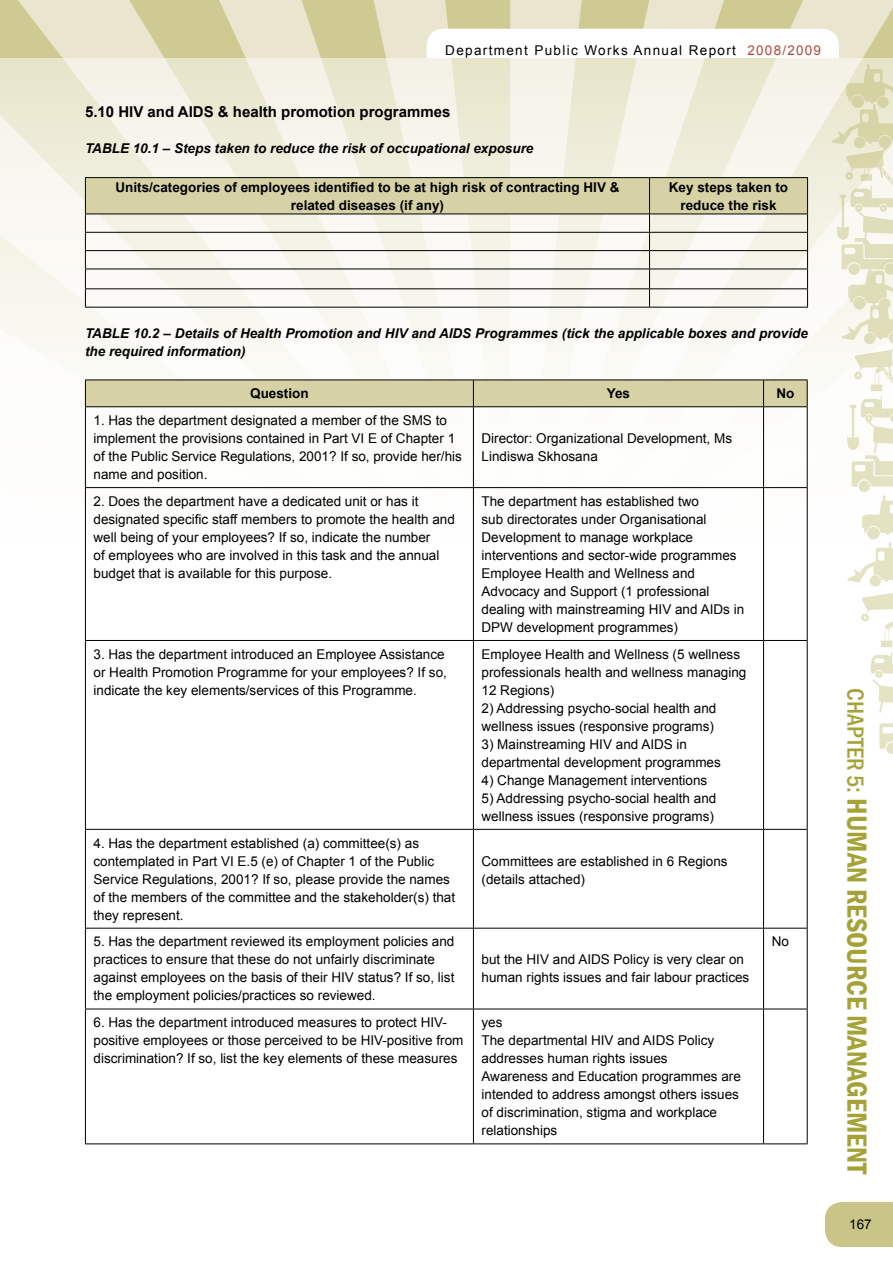
<style>
.page{position:relative;width:893px;height:1263px;background:#fff}
.page>*{position:absolute;margin:0;border:0;box-sizing:border-box;transform-origin:0 0}
.t1{font:600 condensed 28.5px "Franklin Gothic";color:#a5a338}
.t2{font:700 15px "Arial";color:#000}
.t3{font:13.5px/18px "Arial";color:#000}
.t4{font:italic 700 13.5px/18px "Arial";color:#000}
.t5{font:700 13.5px/18px "Arial";color:#000;text-align:center}
.t6{font:13.5px "Arial";letter-spacing:.1em;color:#000}
.s1{color:#ae4937}
.s2{font-weight:500;font-size:24px}
</style>
<div class="page">
<svg style="left:0;top:57px;width:893px;height:555px"></svg>
<svg style="left:0;top:0;width:893px;height:57px;background:#dcd8b3"></svg>
<div style="left:825px;top:1202px;width:68px;height:45px;background:#c9c487"></div>
<svg style="left:427px;top:29px;width:412px;height:29px"></svg>
<svg style="left:858px;top:480px;width:12px;height:12px"></svg>
<svg style="left:830px;top:64px;width:63px;height:424px"></svg>
<div style="left:870px;top:575px;width:11px;height:11px;background:#e4e3c3;border-radius:50%"></div>
<svg style="left:844px;top:542px;width:49px;height:40px"></svg>
<div style="left:867px;top:527px;width:13px;height:12px;background:#e3e2c2;border-radius:50%"></div>
<svg style="left:862px;top:495px;width:31px;height:40px"></svg>
<svg style="left:861px;top:592px;width:32px;height:162px"></svg>
<hr style="left:85px;top:177px;width:564px;height:1px;background:#000">
<hr style="left:649px;top:177px;width:159px;height:1px;background:#000">
<svg style="left:85px;top:178px;width:723px;height:129px"></svg>
<hr style="left:85px;top:307px;width:564px;height:1px;background:#000">
<hr style="left:649px;top:307px;width:159px;height:1px;background:#000">
<div style="left:85px;top:380px;width:723px;height:26px;background:#d6d2a5"></div>
<hr style="left:85px;top:406px;width:388px;height:1px;background:#000">
<hr style="left:85px;top:407px;width:1px;height:80px;background:#000">
<hr style="left:473px;top:406px;width:290px;height:1px;background:#000">
<hr style="left:473px;top:407px;width:1px;height:80px;background:#000">
<hr style="left:763px;top:406px;width:45px;height:1px;background:#000">
<hr style="left:763px;top:407px;width:1px;height:80px;background:#000">
<hr style="left:807px;top:407px;width:1px;height:80px;background:#000">
<hr style="left:85px;top:487px;width:388px;height:1px;background:#000">
<hr style="left:85px;top:488px;width:1px;height:152px;background:#000">
<hr style="left:473px;top:487px;width:290px;height:1px;background:#000">
<hr style="left:473px;top:488px;width:1px;height:152px;background:#000">
<hr style="left:763px;top:487px;width:45px;height:1px;background:#000">
<hr style="left:763px;top:488px;width:1px;height:152px;background:#000">
<hr style="left:807px;top:488px;width:1px;height:152px;background:#000">
<hr style="left:85px;top:640px;width:388px;height:1px;background:#000">
<hr style="left:85px;top:641px;width:1px;height:188px;background:#000">
<hr style="left:473px;top:640px;width:290px;height:1px;background:#000">
<hr style="left:473px;top:641px;width:1px;height:188px;background:#000">
<hr style="left:763px;top:640px;width:45px;height:1px;background:#000">
<hr style="left:763px;top:641px;width:1px;height:188px;background:#000">
<hr style="left:807px;top:641px;width:1px;height:188px;background:#000">
<hr style="left:85px;top:829px;width:388px;height:1px;background:#000">
<hr style="left:85px;top:830px;width:1px;height:98px;background:#000">
<hr style="left:473px;top:829px;width:290px;height:1px;background:#000">
<hr style="left:473px;top:830px;width:1px;height:98px;background:#000">
<hr style="left:763px;top:829px;width:45px;height:1px;background:#000">
<hr style="left:763px;top:830px;width:1px;height:98px;background:#000">
<hr style="left:807px;top:830px;width:1px;height:98px;background:#000">
<hr style="left:85px;top:928px;width:388px;height:1px;background:#000">
<hr style="left:85px;top:928px;width:1px;height:81px;background:#000">
<hr style="left:473px;top:928px;width:290px;height:1px;background:#000">
<hr style="left:473px;top:928px;width:1px;height:81px;background:#000">
<hr style="left:763px;top:928px;width:45px;height:1px;background:#000">
<hr style="left:763px;top:928px;width:1px;height:81px;background:#000">
<hr style="left:807px;top:928px;width:1px;height:81px;background:#000">
<hr style="left:85px;top:1009px;width:388px;height:1px;background:#000">
<hr style="left:85px;top:1009px;width:1px;height:134px;background:#000">
<hr style="left:473px;top:1009px;width:290px;height:1px;background:#000">
<hr style="left:473px;top:1009px;width:1px;height:134px;background:#000">
<hr style="left:763px;top:1009px;width:45px;height:1px;background:#000">
<hr style="left:763px;top:1009px;width:1px;height:134px;background:#000">
<hr style="left:807px;top:1009px;width:1px;height:134px;background:#000">
<hr style="left:85px;top:1143px;width:388px;height:1px;background:#000">
<hr style="left:473px;top:1143px;width:290px;height:1px;background:#000">
<hr style="left:763px;top:1143px;width:45px;height:1px;background:#000">
<p class="t6" style="left:445px;top:41px;width:377px">Department Public Works Annual Report <span class="s1">2008/2009</span></p>
<p class="t2" style="left:85px;top:101px;width:367px">5.10 HIV and AIDS &amp; health promotion programmes</p>
<p class="t4" style="left:85px;top:140px;width:450px">TABLE 10.1 – Steps taken to reduce the risk of occupational exposure</p>
<p class="t5" style="left:115px;top:178px;width:506px">Units/categories of employees identified to be at high risk of contracting HIV &amp; related diseases (if any)</p>
<p class="t5" style="left:669px;top:178px;width:121px">Key steps taken to reduce the risk</p>
<p class="t4" style="left:85px;top:324px;width:724px">TABLE 10.2 – Details of Health Promotion and HIV and AIDS Programmes (tick the applicable boxes and provide the required information)</p>
<p class="t5" style="left:250px;top:385px;width:60px">Question</p>
<p class="t5" style="left:607px;top:385px;width:25px">Yes</p>
<p class="t5" style="left:776px;top:385px;width:19px">No</p>
<p class="t3" style="left:94px;top:411px;width:370px">1. Has the department designated a member of the SMS to implement the provisions contained in Part VI E of Chapter 1 of the Public Service Regulations, 2001? If so, provide her/his name and position.</p>
<p class="t3" style="left:481px;top:429px;width:252px">Director: Organizational Development, Ms<br>Lindiswa Skhosana</p>
<p class="t3" style="left:94px;top:492px;width:363px">2. Does the department have a dedicated unit or has it designated specific staff members to promote the health and well being of your employees? If so, indicate the number<br>of employees who are involved in this task and the annual budget that is available for this purpose.</p>
<p class="t3" style="left:481px;top:492px;width:264px">The department has established two<br>sub directorates under Organisational Development to manage workplace interventions and sector-wide programmes Employee Health and Wellness and Advocacy and Support (1 professional dealing with mainstreaming HIV and AIDs in DPW development programmes)</p>
<p class="t3" style="left:94px;top:645px;width:355px">3. Has the department introduced an Employee Assistance or Health Promotion Programme for your employees? If so, indicate the key elements/services of this Programme.</p>
<p class="t3" style="left:481px;top:645px;width:266px">Employee Health and Wellness (5 wellness professionals health and wellness managing<br>12 Regions)</p>
<p class="t3" style="left:481px;top:699px;width:236px">2) Addressing psycho-social health and wellness issues (responsive programs)</p>
<p class="t3" style="left:481px;top:735px;width:241px">3) Mainstreaming HIV and AIDS in departmental development programmes</p>
<p class="t3" style="left:481px;top:771px;width:227px">4) Change Management interventions</p>
<p class="t3" style="left:481px;top:789px;width:236px">5) Addressing psycho-social health and wellness issues (responsive programs)</p>
<p class="t3" style="left:94px;top:834px;width:363px">4. Has the department established (a) committee(s) as contemplated in Part VI E.5 (e) of Chapter 1 of the Public Service Regulations, 2001? If so, please provide the names of the members of the committee and the stakeholder(s) that they represent.</p>
<p class="t3" style="left:481px;top:852px;width:248px">Committees are established in 6 Regions (details attached)</p>
<p class="t3" style="left:94px;top:932px;width:362px">5. Has the department reviewed its employment policies and practices to ensure that these do not unfairly discriminate against employees on the basis of their HIV status? If so, list the employment policies/practices so reviewed.</p>
<p class="t3" style="left:481px;top:950px;width:269px">but the HIV and AIDS Policy is very clear on human rights issues and fair labour practices</p>
<p class="t3" style="left:94px;top:1013px;width:371px">6. Has the department introduced measures to protect HIV&shy;positive employees or those perceived to be HIV-positive from discrimination? If so, list the key elements of these measures</p>
<p class="t3" style="left:481px;top:1013px;width:261px">yes<br>The departmental HIV and AIDS Policy addresses human rights issues<br>Awareness and Education programmes are intended to address amongst others issues of discrimination, stigma and workplace relationships</p>
<p class="t3" style="left:772px;top:932px;width:19px">No</p>
<h1 class="t1" style="left:876px;top:688px;width:488px;rotate:90deg"><span class="s2">CHAPTER 5:</span> HUMAN RESOURCE MANAGEMENT</h1>
<p class="t3" style="left:849px;top:1215px;width:24px">167</p>
</div>
